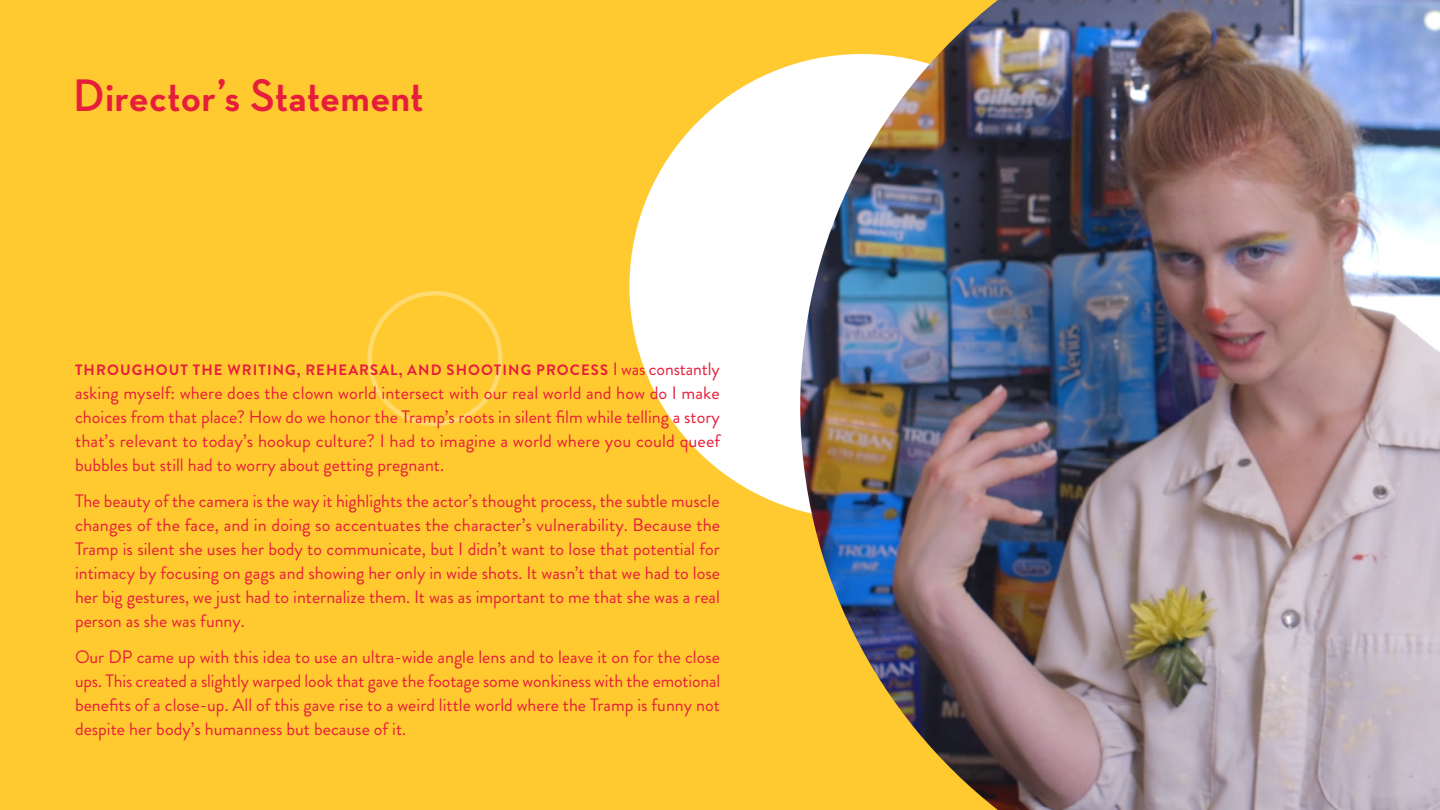
<style>
.page{position:relative;width:1440px;height:810px;background:#ffca30}
.page>*{position:absolute;margin:0;border:0;box-sizing:border-box;transform-origin:0 0}
.t1{font:700 46.5px "Neutra Disp";letter-spacing:.02em;color:#e61e3c}
.t2{font:18px/24px "Brandon Grotesque";color:#e61e3c;text-align:justify}
.t3{font:700 15px "Brandon Grotesque";letter-spacing:.075em;color:#e61e3c}
.s1{font-weight:400;font-size:18px}
</style>
<div class="page">
<div style="left:368px;top:291px;width:134px;height:135px;border:4px solid #ffda6e;border-radius:50%"></div>
<div style="left:629px;top:54px;width:465px;height:465px;background:#fff;border-radius:50%"></div>
<img style="left:800px;top:0;width:640px;height:810px">
<p class="t1" style="left:74px;top:70px;width:351px">Director’s Statement</p>
<p class="t3" style="left:75px;top:359px;width:646px">THROUGHOUT THE WRITING, REHEARSAL, AND SHOOTING PROCESS <span class="s1">I was constantly</span></p>
<p class="t2" style="left:75px;top:381px;width:647px">asking myself: where does the clown world intersect with our real world and how do I make choices from that place? How do we honor the Tramp’s roots in silent film while telling a story that’s relevant to today’s hookup culture? I had to imagine a world where you could queef bubbles but still had to worry about getting pregnant.</p>
<p class="t2" style="left:75px;top:489px;width:647px">The beauty of the camera is the way it highlights the actor’s thought process, the subtle muscle changes of the face, and in doing so accentuates the character’s vulnerability. Because the Tramp is silent she uses her body to communicate, but I didn’t want to lose that potential for intimacy by focusing on gags and showing her only in wide shots. It wasn’t that we had to lose her big gestures, we just had to internalize them. It was as important to me that she was a real person as she was funny.</p>
<p class="t2" style="left:75px;top:645px;width:647px">Our DP came up with this idea to use an ultra-wide angle lens and to leave it on for the close ups. This created a slightly warped look that gave the footage some wonkiness with the emotional benefits of a close-up. All of this gave rise to a weird little world where the Tramp is funny not despite her body’s humanness but because of it.</p>
</div>
